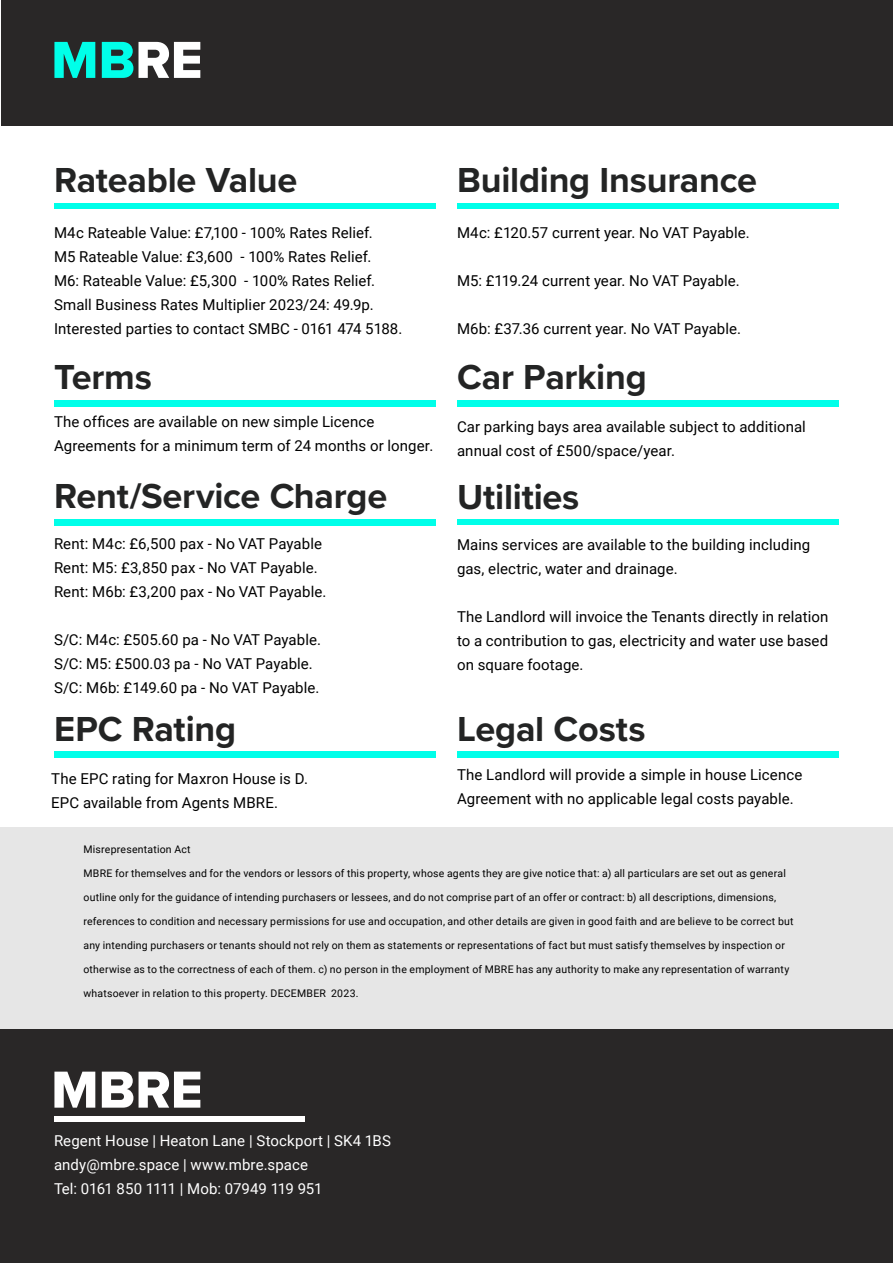
<style>
.page{position:relative;width:893px;height:1263px;background:#fff}
.page>*{position:absolute;margin:0;border:0;box-sizing:border-box;transform-origin:0 0}
.t1{font:54px "Proxima Nova Extrabld";color:#00ffe9}
.t2{font:54px "Proxima Nova Extrabld";color:#fff}
.Header_2{font:700 36px "Proxima Nova";letter-spacing:-.01em;color:#232424}
.Body_Copy{font:15px/24px "Roboto";letter-spacing:.005em;color:#000}
.Body_Copy-2{font:15px "Roboto";letter-spacing:.005em;color:#fff}
.Terms{font:10.5px "Roboto";letter-spacing:.02em;color:#000}
.s1{color:#fff}
</style>
<div class="page">
<div style="left:2px;top:0;width:891px;height:125px;background:#292727"></div>
<div style="left:54px;top:203px;width:382px;height:5px;background:#00ffe9"></div>
<div style="left:54px;top:400px;width:382px;height:6px;background:#00ffe9"></div>
<div style="left:54px;top:519px;width:382px;height:7px;background:#00ffe9"></div>
<div style="left:457px;top:203px;width:382px;height:5px;background:#00ffe9"></div>
<div style="left:457px;top:751px;width:382px;height:7px;background:#00ffe9"></div>
<div style="left:0;top:827px;width:893px;height:202px;background:#e6e6e6"></div>
<div style="left:0;top:1029px;width:893px;height:234px;background:#292727"></div>
<div style="left:54px;top:1116px;width:251px;height:5px;background:#fff"></div>
<div style="left:54px;top:751px;width:382px;height:7px;background:#00ffe9"></div>
<div style="left:457px;top:519px;width:382px;height:6px;background:#00ffe9"></div>
<div style="left:457px;top:400px;width:382px;height:6px;background:#00ffe9"></div>
<p class="t1" style="left:51px;top:20px;width:153px">MB<span class="s1">RE</span></p>
<p class="Header_2" style="left:54px;top:153px;width:245px">Rateable Value</p>
<p class="Body_Copy" style="left:54px;top:220px;width:320px">M4c Rateable Value: £7,100 - 100% Rates Relief.</p>
<p class="Body_Copy" style="left:54px;top:244px;width:319px">M5 Rateable Value: £3,600 - 100% Rates Relief.</p>
<p class="Body_Copy" style="left:54px;top:268px;width:323px">M6: Rateable Value: £5,300 - 100% Rates Relief.</p>
<p class="Body_Copy" style="left:54px;top:292px;width:321px">Small Business Rates Multiplier 2023/24: 49.9p.</p>
<p class="Body_Copy" style="left:54px;top:316px;width:350px">Interested parties to contact SMBC - 0161 474 5188.</p>
<p class="Header_2" style="left:54px;top:350px;width:99px">Terms</p>
<p class="Body_Copy" style="left:54px;top:409px;width:322px">The offices are available on new simple Licence</p>
<p class="Body_Copy" style="left:54px;top:433px;width:381px">Agreements for a minimum term of 24 months or longer.</p>
<p class="Header_2" style="left:54px;top:470px;width:335px">Rent/Service Charge</p>
<p class="Body_Copy" style="left:54px;top:531px;width:270px">Rent: M4c: £6,500 pax - No VAT Payable</p>
<p class="Body_Copy" style="left:54px;top:555px;width:265px">Rent: M5: £3,850 pax - No VAT Payable.</p>
<p class="Body_Copy" style="left:54px;top:579px;width:274px">Rent: M6b: £3,200 pax - No VAT Payable.</p>
<p class="Body_Copy" style="left:54px;top:627px;width:269px">S/C: M4c: £505.60 pa - No VAT Payable.</p>
<p class="Body_Copy" style="left:54px;top:651px;width:260px">S/C: M5: £500.03 pa - No VAT Payable.</p>
<p class="Body_Copy" style="left:54px;top:675px;width:267px">S/C: M6b: £149.60 pa - No VAT Payable.</p>
<p class="Header_2" style="left:54px;top:702px;width:184px">EPC Rating</p>
<p class="Body_Copy" style="left:51px;top:766px;width:258px">The EPC rating for Maxron House is D.</p>
<p class="Body_Copy" style="left:51px;top:790px;width:228px">EPC available from Agents MBRE.</p>
<p class="Header_2" style="left:457px;top:153px;width:301px">Building Insurance</p>
<p class="Body_Copy" style="left:457px;top:220px;width:294px">M4c: £120.57 current year. No VAT Payable.</p>
<p class="Body_Copy" style="left:457px;top:268px;width:284px">M5: £119.24 current year. No VAT Payable.</p>
<p class="Body_Copy" style="left:457px;top:316px;width:286px">M6b: £37.36 current year. No VAT Payable.</p>
<p class="Header_2" style="left:457px;top:350px;width:191px">Car Parking</p>
<p class="Body_Copy" style="left:457px;top:414px;width:350px">Car parking bays area available subject to additional annual cost of £500/space/year.</p>
<p class="Header_2" style="left:457px;top:470px;width:124px">Utilities</p>
<p class="Body_Copy" style="left:457px;top:532px;width:355px">Mains services are available to the building including gas, electric, water and drainage.</p>
<p class="Body_Copy" style="left:457px;top:604px;width:373px;text-align:justify">The Landlord will invoice the Tenants directly in relation to a contribution to gas, electricity and water use based on square footage.</p>
<p class="Header_2" style="left:457px;top:702px;width:190px">Legal Costs</p>
<p class="Body_Copy" style="left:457px;top:762px;width:347px">The Landlord will provide a simple in house Licence</p>
<p class="Body_Copy" style="left:457px;top:786px;width:338px">Agreement with no applicable legal costs payable.</p>
<p class="Terms" style="left:83px;top:842px;width:109px">Misrepresentation Act</p>
<p class="Terms" style="left:83px;top:866px;width:704px">MBRE for themselves and for the vendors or lessors of this property, whose agents they are give notice that: a) all particulars are set out as general</p>
<p class="Terms" style="left:83px;top:890px;width:694px">outline only for the guidance of intending purchasers or lessees, and do not comprise part of an offer or contract: b) all descriptions, dimensions,</p>
<p class="Terms" style="left:83px;top:914px;width:712px">references to condition and necessary permissions for use and occupation, and other details are given in good faith and are believe to be correct but</p>
<p class="Terms" style="left:83px;top:938px;width:703px">any intending purchasers or tenants should not rely on them as statements or representations of fact but must satisfy themselves by inspection or</p>
<p class="Terms" style="left:83px;top:962px;width:707px">otherwise as to the correctness of each of them. c) no person in the employment of MBRE has any authority to make any representation of warranty</p>
<p class="Terms" style="left:83px;top:986px;width:277px">whatsoever in relation to this property. DECEMBER 2023.</p>
<p class="t2" style="left:51px;top:1049px;width:153px">MBRE</p>
<p class="Body_Copy-2" style="left:54px;top:1130px;width:339px">Regent House | Heaton Lane | Stockport | SK4 1BS</p>
<p class="Body_Copy-2" style="left:54px;top:1154px;width:256px">andy@mbre.space | www.mbre.space</p>
<p class="Body_Copy-2" style="left:54px;top:1178px;width:270px">Tel: 0161 850 1111 | Mob: 07949 119 951</p>
</div>
